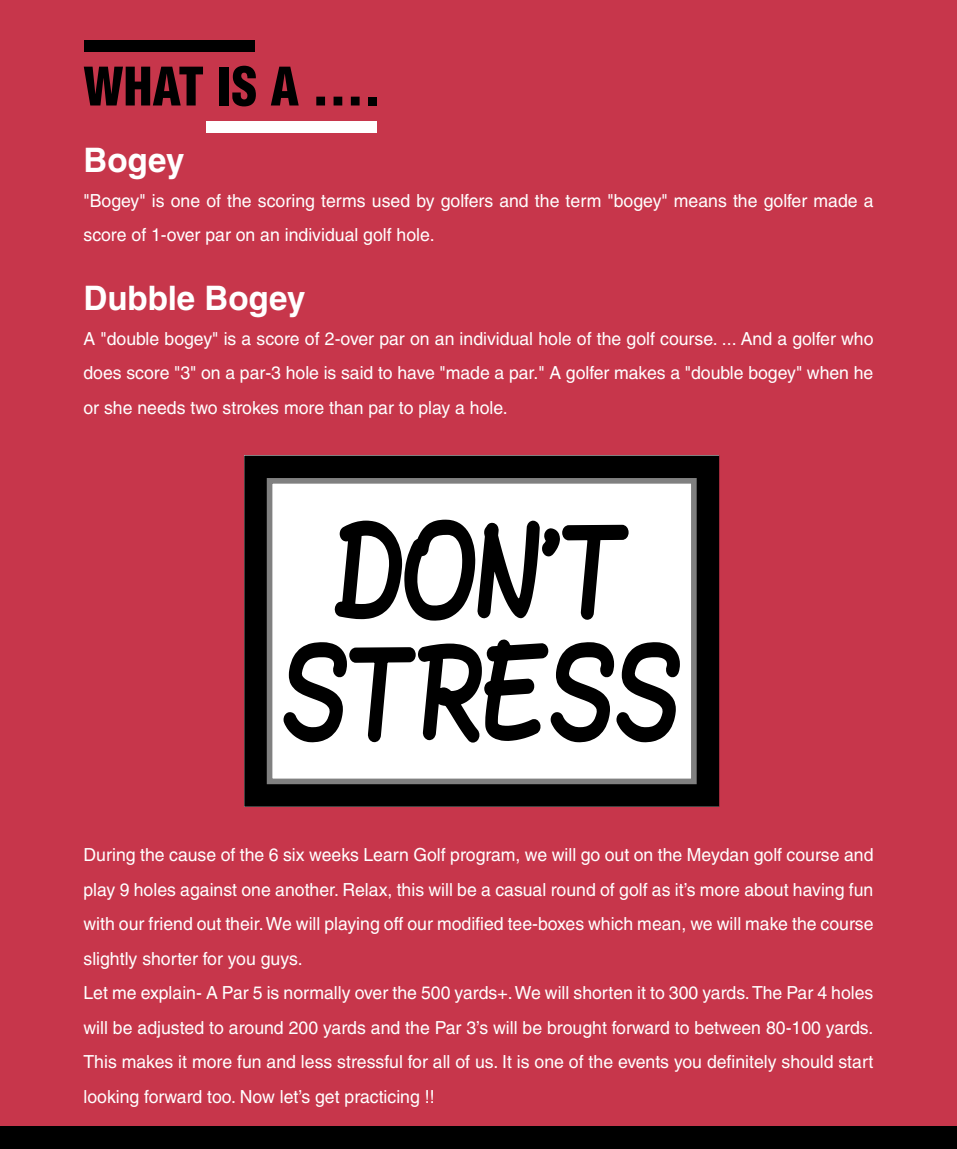
<style>
.page{position:relative;width:957px;height:1149px;background:#fff}
.page>*{position:absolute;margin:0;border:0;box-sizing:border-box;transform-origin:0 0}
.t1{font:900 condensed 51.75px "Helvetica";color:#000}
.t2{font:700 33.75px "Helvetica";color:#fff}
.t3{font:18px/34.4px "Helvetica";color:#fff}
</style>
<div class="page">
<div style="left:0;top:0;width:957px;height:1148px;background:#c7364b"></div>
<div style="left:84px;top:40px;width:170px;height:11px;background:#000"></div>
<div style="left:206px;top:121px;width:171px;height:11px;background:#fff"></div>
<div style="left:0;top:1125px;width:957px;height:23px;background:#000"></div>
<svg style="left:244px;top:455px;width:475px;height:351px;background:#8f8f8f"></svg>
<svg style="left:333px;top:499px;width:296px;height:122px;background:#aaa"></svg>
<svg style="left:283px;top:637px;width:398px;height:106px;background:#969696"></svg>
<h1 class="t1" style="left:83px;top:54px;width:299px">WHAT IS A ….</h1>
<h2 class="t2" style="left:83px;top:140px;width:102px">Bogey</h2>
<p class="t3" style="left:83px;top:183px;width:791px">"Bogey" is one of the scoring terms used by golfers and the term "bogey" means the golfer made a score of 1-over par on an individual golf hole.</p>
<h2 class="t2" style="left:83px;top:277px;width:223px">Dubble Bogey</h2>
<p class="t3" style="left:83px;top:321px;width:791px;text-align:justify">A "double bogey" is a score of 2-over par on an individual hole of the golf course. ... And a golfer who does score "3" on a par-3 hole is said to have "made a par." A golfer makes a "double bogey" when he or she needs two strokes more than par to play a hole.</p>
<p class="t3" style="left:83px;top:837px;width:791px">During the cause of the 6 six weeks Learn Golf program, we will go out on the Meydan golf course and play 9 holes against one another. Relax, this will be a casual round of golf as it’s more about having fun with our friend out their. We will playing off our modified tee-boxes which mean, we will make the course slightly shorter for you guys.<br>Let me explain- A Par 5 is normally over the 500 yards+. We will shorten it to 300 yards. The Par 4 holes will be adjusted to around 200 yards and the Par 3’s will be brought forward to between 80-100 yards.<br>This makes it more fun and less stressful for all of us. It is one of the events you definitely should start looking forward too. Now let’s get practicing !!</p>
</div>
